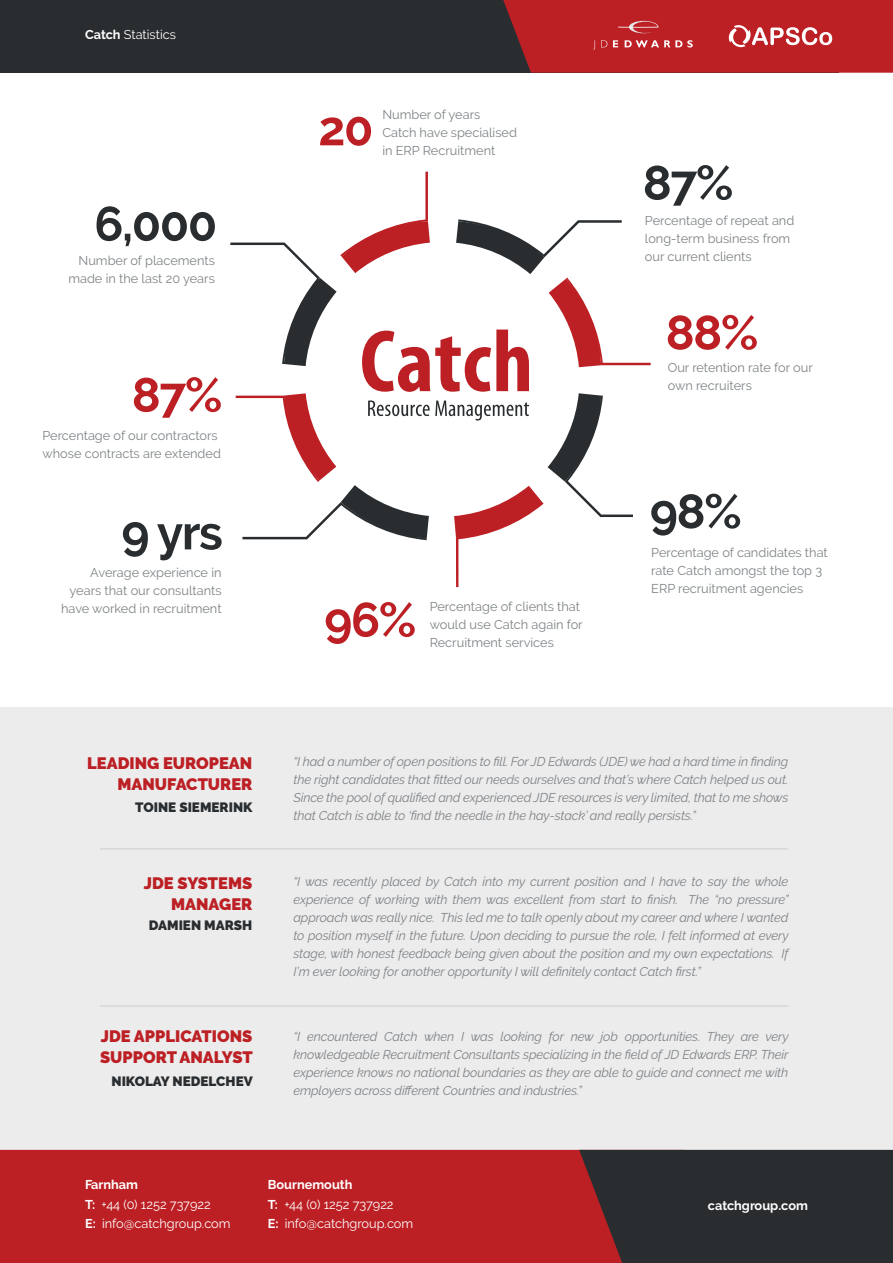
<style>
.page{position:relative;width:893px;height:1263px;background:#fff}
.page>*{position:absolute;margin:0;border:0;box-sizing:border-box;transform-origin:0 0}
.t1{font:900 16.5px/21px "Raleway";color:#bc2024;text-align:right}
.t2{font:900 13.5px "Raleway";color:#292d2f}
.t3{font:italic 12.75px/18px "Raleway";letter-spacing:-.01em;color:#7e8386;text-align:justify}
.t4{font:12.75px/18px "Raleway";color:#7e8386}
.t5{font:12.75px "Raleway";color:#fff}
.t6{font:700 12.75px "Raleway";color:#fff}
.s1{font-weight:700}
</style>
<div class="page">
<div style="left:0;top:0;width:839px;height:73px;background:#292d2f"></div>
<div style="left:0;top:707px;width:893px;height:508px;background:#ececed"></div>
<div style="left:0;top:1150px;width:579px;height:113px;background:#bc2024"></div>
<svg style="left:579px;top:1150px;width:314px;height:113px;background:#332c2e"></svg>
<hr style="left:100px;top:848px;width:688px;height:1px;background:#cdcccd">
<hr style="left:100px;top:1005px;width:688px;height:1px;background:#cdcccd">
<svg style="left:320px;top:117px;width:51px;height:29px"></svg>
<svg style="left:97px;top:206px;width:118px;height:40px"></svg>
<svg style="left:134px;top:377px;width:87px;height:41px"></svg>
<svg style="left:123px;top:522px;width:99px;height:38px"></svg>
<svg style="left:326px;top:602px;width:89px;height:42px"></svg>
<svg style="left:230px;top:165px;width:527px;height:422px"></svg>
<svg style="left:503px;top:0;width:390px;height:73px;background:#b8292d"></svg>
<p class="t5" style="left:85px;top:27px;width:93px"><span class="s1">Catch</span> Statistics</p>
<p class="t4" style="left:68px;top:251px;width:148px;text-align:right">Number of placements made in the last 20 years</p>
<p class="t4" style="left:43px;top:427px;width:180px">Percentage of our contractors whose contracts are extended</p>
<p class="t4" style="left:61px;top:563px;width:162px;text-align:right">Average experience in years that our consultants have worked in recruitment</p>
<p class="t4" style="left:382px;top:106px;width:136px">Number of years<br>Catch have specialised in ERP Recruitment</p>
<p class="t4" style="left:645px;top:211px;width:151px">Percentage of repeat and long-term business from our current clients</p>
<p class="t4" style="left:668px;top:358px;width:147px">Our retention rate for our own recruiters</p>
<p class="t4" style="left:430px;top:597px;width:155px">Percentage of clients that would use Catch again for<br>Recruitment services</p>
<p class="t4" style="left:651px;top:543px;width:178px">Percentage of candidates that rate Catch amongst the top 3<br>ERP recruitment agencies</p>
<p class="t1" style="left:87px;top:752px;width:167px">LEADING EUROPEAN</p>
<p class="t1" style="left:117px;top:773px;width:136px">MANUFACTURER</p>
<p class="t2" style="left:135px;top:800px;width:119px">TOINE SIEMERINK</p>
<p class="t3" style="left:293px;top:753px;width:496px">“I had a number of open positions to fill. For JD Edwards (JDE) we had a hard time in finding the right candidates that fitted our needs ourselves and that’s where Catch helped us out.<br>Since the pool of qualified and experienced JDE resources is very limited, that to me shows that Catch is able to ‘find the needle in the hay-stack’ and really persists.”</p>
<p class="t1" style="left:144px;top:872px;width:110px">JDE SYSTEMS<br>MANAGER</p>
<p class="t3" style="left:293px;top:872px;width:497px">“I was recently placed by Catch into my current position and I have to say the whole experience of working with them was excellent from start to finish. The “no pressure” approach was really nice. This led me to talk openly about my career and where I wanted to position myself in the future. Upon deciding to pursue the role, I felt informed at every stage, with honest feedback being given about the position and my own expectations. If I’m ever looking for another opportunity I will definitely contact Catch first.”</p>
<p class="t2" style="left:149px;top:918px;width:105px">DAMIEN MARSH</p>
<p class="t1" style="left:100px;top:1026px;width:154px;text-align:left">JDE APPLICATIONS<br>SUPPORT ANALYST</p>
<p class="t3" style="left:293px;top:1027px;width:497px">“I encountered Catch when I was looking for new job opportunities. They are very knowledgeable Recruitment Consultants specializing in the field of JD Edwards ERP. Their experience knows no national boundaries as they are able to guide and connect me with employers across different Countries and industries.”</p>
<p class="t2" style="left:111px;top:1073px;width:143px">NIKOLAY NEDELCHEV</p>
<p class="t6" style="left:85px;top:1177px;width:55px">Farnham</p>
<p class="t6" style="left:268px;top:1177px;width:86px">Bournemouth</p>
<p class="t5" style="left:85px;top:1196px;width:127px"><span class="s1">T:</span> +44 (0) 1252 737922</p>
<p class="t5" style="left:85px;top:1216px;width:147px"><span class="s1">E:</span> info@catchgroup.com</p>
<p class="t5" style="left:268px;top:1196px;width:127px"><span class="s1">T:</span> +44 (0) 1252 737922</p>
<p class="t6" style="left:708px;top:1198px;width:102px">catchgroup.com</p>
<p class="t5" style="left:268px;top:1216px;width:147px"><span class="s1">E:</span> info@catchgroup.com</p>
</div>
